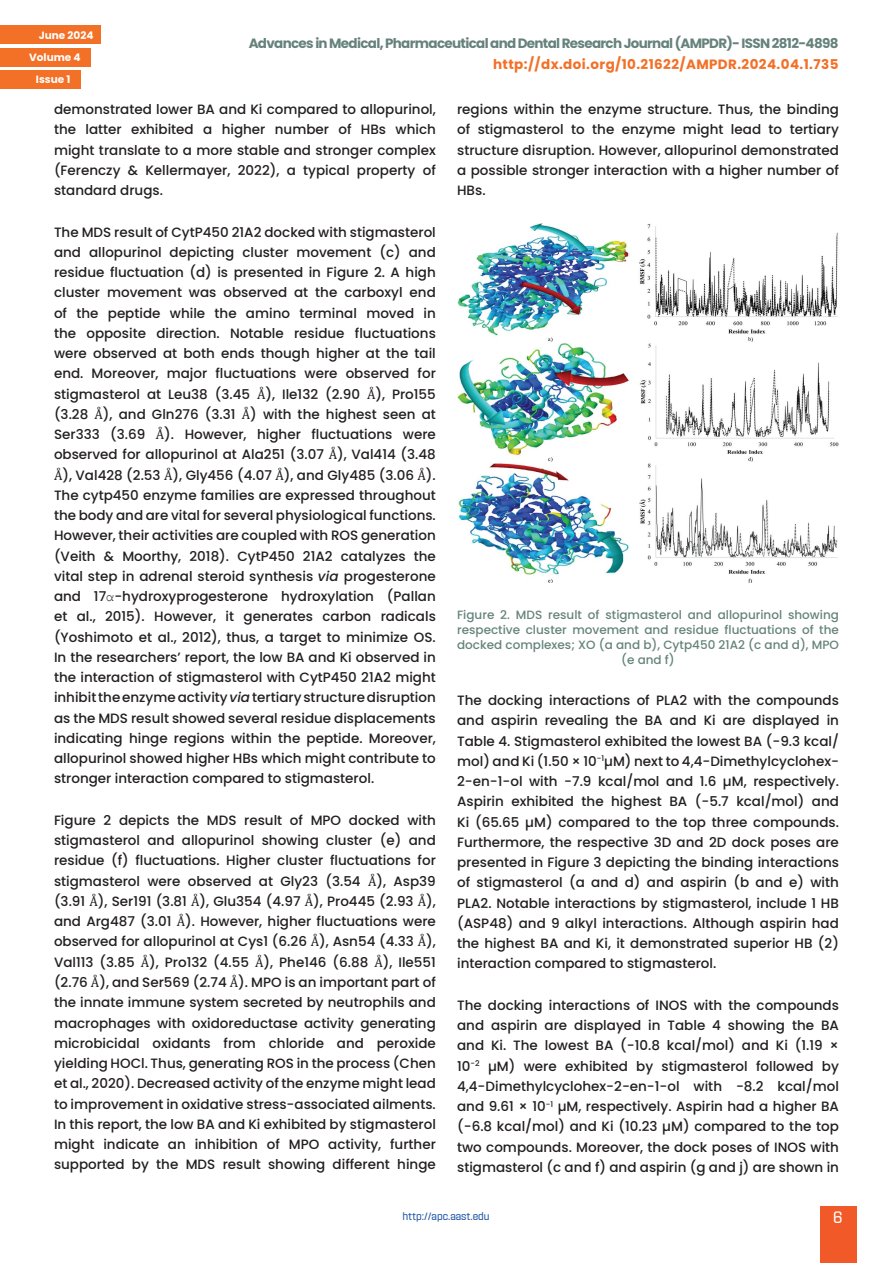
<style>
.page{position:relative;width:893px;height:1263px;background:#fff}
.page>*{position:absolute;margin:0;border:0;box-sizing:border-box;transform-origin:0 0}
.t1{font:semi-condensed 16.5px "Navine Demo";color:#fff}
.t2{font:500 13.5px/20.2px "Poppins";color:#231f20;text-align:justify}
.t3{font:700 13.5px "Poppins";letter-spacing:-.05em;color:#66827b}
.t4{font:700 13.5px "Poppins";letter-spacing:.03em;color:#f37027}
.t5{font:500 12px/15px "Poppins";color:#65837b;text-align:center}
.t6{font:700 10.5px "Poppins";color:#fff}
.t7{font:semi-condensed 10.5px "Navine Demo";color:#2056a6}
.s1{font-family:"Cambria Math";font-weight:400}
.s2{font-style:italic}
.s3{font-family:"Courier New";font-weight:400}
</style>
<div class="page">
<div style="left:820px;top:1206px;width:36px;height:57px;background:#f15928"></div>
<div style="left:0;top:48px;width:90px;height:18px;background:#f37027"></div>
<div style="left:0;top:70px;width:80px;height:19px;background:#f37027"></div>
<div style="left:0;top:26px;width:100px;height:18px;background:#f37027"></div>
<img style="left:457px;top:223px;width:382px;height:359px">
<p class="t6" style="left:39px;top:29px;width:56px">June 2024</p>
<p class="t6" style="left:29px;top:51px;width:53px">Volume 4</p>
<p class="t6" style="left:36px;top:74px;width:36px">Issue 1</p>
<p class="t3" style="left:249px;top:36px;width:591px">Advances in Medical, Pharmaceutical and Dental Research Journal (AMPDR)- ISSN 2812-4898</p>
<p class="t4" style="left:493px;top:56px;width:347px">http://dx.doi.org/10.21622/AMPDR.2024.04.1.735</p>
<p class="t2" style="left:54px;top:99px;width:383px">demonstrated lower BA and Ki compared to allopurinol, the latter exhibited a higher number of HBs which might translate to a more stable and stronger complex (Ferenczy &amp; Kellermayer, 2022), a typical property of standard drugs.</p>
<p class="t2" style="left:54px;top:222px;width:383px">The MDS result of CytP450 21A2 docked with stigmasterol and allopurinol depicting cluster movement (c) and residue fluctuation (d) is presented in Figure 2. A high cluster movement was observed at the carboxyl end of the peptide while the amino terminal moved in the opposite direction. Notable residue fluctuations were observed at both ends though higher at the tail end. Moreover, major fluctuations were observed for stigmasterol at Leu38 (3.45 <span class="s1">Å</span>), Ile132 (2.90 <span class="s1">Å</span>), Pro155 (3.28 <span class="s1">Å</span>), and Gln276 (3.31 <span class="s1">Å</span>) with the highest seen at Ser333 (3.69 <span class="s1">Å</span>). However, higher fluctuations were observed for allopurinol at Ala251 (3.07 <span class="s1">Å</span>), Val414 (3.48<br><span class="s1">Å</span>), Val428 (2.53 <span class="s1">Å</span>), Gly456 (4.07 <span class="s1">Å</span>), and Gly485 (3.06 <span class="s1">Å</span>).<br>The cytp450 enzyme families are expressed throughout the body and are vital for several physiological functions.<br>However, their activities are coupled with ROS generation (Veith &amp; Moorthy, 2018). CytP450 21A2 catalyzes the vital step in adrenal steroid synthesis <span class="s2">via</span> progesterone and 17<span class="s3">α</span>-hydroxyprogesterone hydroxylation (Pallan et al., 2015). However, it generates carbon radicals (Yoshimoto et al., 2012), thus, a target to minimize OS.<br>In the researchers’ report, the low BA and Ki observed in the interaction of stigmasterol with CytP450 21A2 might inhibit the enzyme activity <span class="s2">via</span> tertiary structure disruption as the MDS result showed several residue displacements indicating hinge regions within the peptide. Moreover, allopurinol showed higher HBs which might contribute to stronger interaction compared to stigmasterol.</p>
<p class="t2" style="left:54px;top:810px;width:383px">Figure 2 depicts the MDS result of MPO docked with stigmasterol and allopurinol showing cluster (e) and residue (f) fluctuations. Higher cluster fluctuations for stigmasterol were observed at Gly23 (3.54 <span class="s1">Å</span>), Asp39 (3.91 <span class="s1">Å</span>), Ser191 (3.81 <span class="s1">Å</span>), Glu354 (4.97 <span class="s1">Å</span>), Pro445 (2.93 <span class="s1">Å</span>), and Arg487 (3.01 <span class="s1">Å</span>). However, higher fluctuations were observed for allopurinol at Cys1 (6.26 <span class="s1">Å</span>), Asn54 (4.33 <span class="s1">Å</span>), Val113 (3.85 <span class="s1">Å</span>), Pro132 (4.55 <span class="s1">Å</span>), Phe146 (6.88 <span class="s1">Å</span>), Ile551 (2.76 <span class="s1">Å</span>), and Ser569 (2.74 <span class="s1">Å</span>). MPO is an important part of the innate immune system secreted by neutrophils and macrophages with oxidoreductase activity generating microbicidal oxidants from chloride and peroxide yielding HOCl. Thus, generating ROS in the process (Chen et al., 2020). Decreased activity of the enzyme might lead to improvement in oxidative stress-associated ailments.<br>In this report, the low BA and Ki exhibited by stigmasterol might indicate an inhibition of MPO activity, further supported by the MDS result showing different hinge</p>
<p class="t2" style="left:457px;top:99px;width:383px">regions within the enzyme structure. Thus, the binding of stigmasterol to the enzyme might lead to tertiary structure disruption. However, allopurinol demonstrated a possible stronger interaction with a higher number of HBs.</p>
<p class="t5" style="left:457px;top:607px;width:383px">Figure 2. MDS result of stigmasterol and allopurinol showing respective cluster movement and residue fluctuations of the docked complexes; XO (a and b), Cytp450 21A2 (c and d), MPO (e and f)</p>
<p class="t2" style="left:457px;top:690px;width:383px">The docking interactions of PLA2 with the compounds and aspirin revealing the BA and Ki are displayed in Table 4. Stigmasterol exhibited the lowest BA (-9.3 kcal/ mol) and Ki (1.50 × 10<sup>-1</sup>µM) next to 4,4-Dimethylcyclohex-2-en-1-ol with -7.9 kcal/mol and 1.6 µM, respectively.<br>Aspirin exhibited the highest BA (-5.7 kcal/mol) and Ki (65.65 µM) compared to the top three compounds.<br>Furthermore, the respective 3D and 2D dock poses are presented in Figure 3 depicting the binding interactions of stigmasterol (a and d) and aspirin (b and e) with PLA2. Notable interactions by stigmasterol, include 1 HB (ASP48) and 9 alkyl interactions. Although aspirin had the highest BA and Ki, it demonstrated superior HB (2) interaction compared to stigmasterol.</p>
<p class="t2" style="left:457px;top:995px;width:383px">The docking interactions of INOS with the compounds and aspirin are displayed in Table 4 showing the BA and Ki. The lowest BA (-10.8 kcal/mol) and Ki (1.19 × 10<sup>-2</sup> µM) were exhibited by stigmasterol followed by 4,4-Dimethylcyclohex-2-en-1-ol with -8.2 kcal/mol and 9.61 × 10<sup>-1</sup> µM, respectively. Aspirin had a higher BA (-6.8 kcal/mol) and Ki (10.23 µM) compared to the top two compounds. Moreover, the dock poses of INOS with stigmasterol (c and f) and aspirin (g and j) are shown in</p>
<p class="t7" style="left:402px;top:1211px;width:89px">http://apc.aast.edu</p>
<p class="t1" style="left:833px;top:1208px;width:11px">6</p>
</div>
